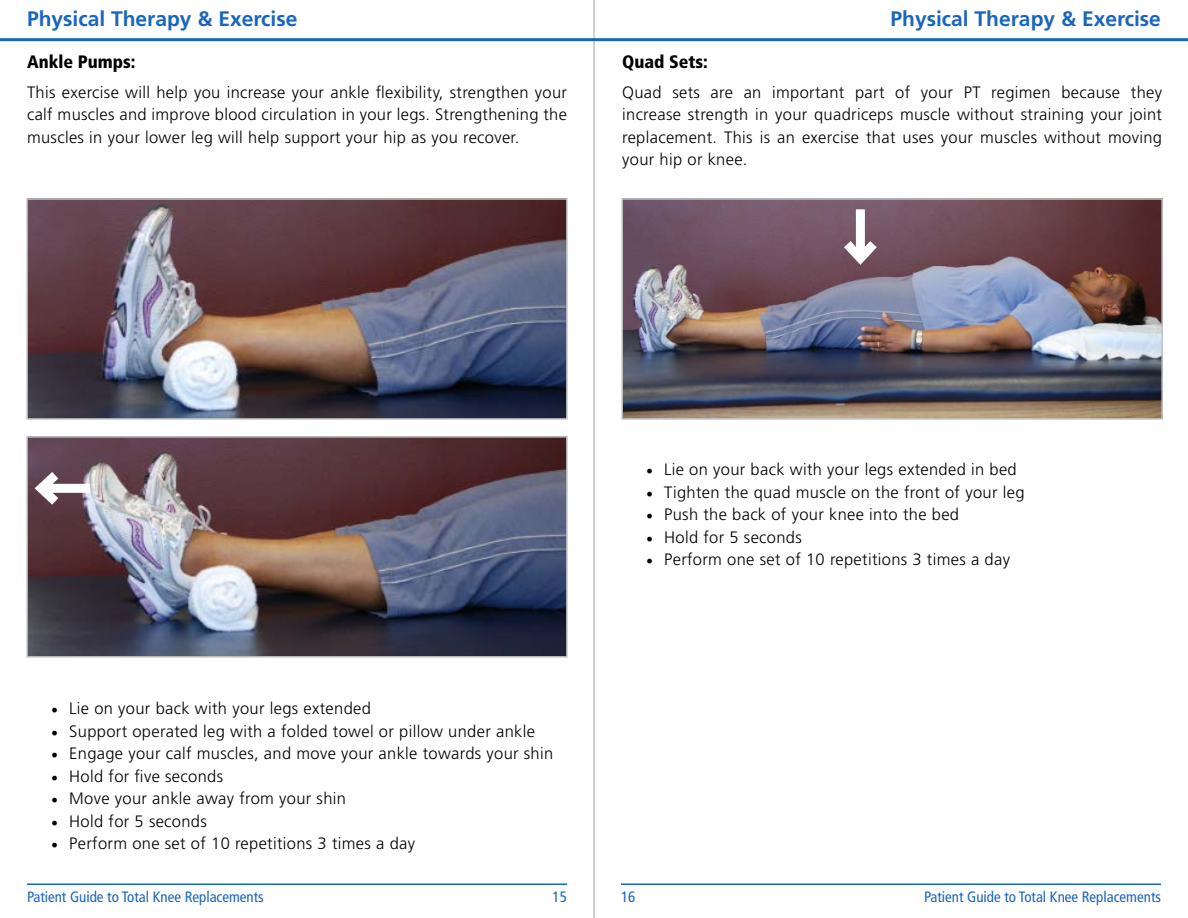
<style>
.page{position:relative;width:1188px;height:918px;background:#fff}
.page>*{position:absolute;margin:0;border:0;box-sizing:border-box;transform-origin:0 0}
.t1{font:700 21px "Frutiger LT Std";color:#1966be}
.t2{font:900 condensed 18px "Frutiger LT Std";color:#000}
.t3{font:300 16.5px/22.5px "Frutiger LT Std";letter-spacing:.02em;color:#000;text-align:justify}
.t4{font:condensed 15px "Frutiger LT Std";color:#1966be}
.s1{font-family:"Minion Pro";font-weight:400;font-size:18px}
</style>
<div class="page">
<hr style="left:593px;top:0;width:2px;height:918px;background:#c2c4c6">
<hr style="left:27px;top:884px;width:540px;height:1px;background:#1966be">
<hr style="left:621px;top:884px;width:540px;height:1px;background:#1966be">
<hr style="left:0;top:38px;width:1188px;height:3px;background:#1966be">
<img style="left:624px;top:201px;width:536px;height:216px">
<div style="left:621px;top:198px;width:542px;height:222px;border:2px solid #c2c4c6"></div>
<div style="left:856px;top:209px;width:9px;height:49px;background:#fff"></div>
<svg style="left:835px;top:231px;width:51px;height:40px"></svg>
<img style="left:29px;top:439px;width:536px;height:216px">
<div style="left:26px;top:436px;width:542px;height:222px;border:2px solid #c2c4c6"></div>
<img style="left:29px;top:201px;width:536px;height:216px">
<div style="left:26px;top:198px;width:542px;height:222px;border:2px solid #c2c4c6"></div>
<div style="left:41px;top:484px;width:49px;height:9px;background:#fff"></div>
<svg style="left:28px;top:463px;width:40px;height:51px"></svg>
<p class="t1" style="left:27px;top:7px;width:272px">Physical Therapy &amp; Exercise</p>
<p class="t1" style="left:891px;top:7px;width:272px">Physical Therapy &amp; Exercise</p>
<p class="t2" style="left:27px;top:51px;width:110px">Ankle Pumps:</p>
<p class="t3" style="left:27px;top:81px;width:542px">This exercise will help you increase your ankle flexibility, strengthen your calf muscles and improve blood circulation in your legs. Strengthening the muscles in your lower leg will help support your hip as you recover.</p>
<p class="t2" style="left:622px;top:51px;width:87px">Quad Sets:</p>
<p class="t3" style="left:622px;top:81px;width:541px">Quad sets are an important part of your PT regimen because they increase strength in your quadriceps muscle without straining your joint replacement. This is an exercise that uses your muscles without moving your hip or knee.</p>
<p class="t3" style="left:51px;top:698px;width:321px"><span class="s1">•</span> Lie on your back with your legs extended</p>
<p class="t3" style="left:51px;top:720px;width:485px"><span class="s1">•</span> Support operated leg with a folded towel or pillow under ankle</p>
<p class="t3" style="left:51px;top:743px;width:504px"><span class="s1">•</span> Engage your calf muscles, and move your ankle towards your shin</p>
<p class="t3" style="left:51px;top:765px;width:173px"><span class="s1">•</span> Hold for five seconds</p>
<p class="t3" style="left:51px;top:788px;width:296px"><span class="s1">•</span> Move your ankle away from your shin</p>
<p class="t3" style="left:51px;top:810px;width:157px"><span class="s1">•</span> Hold for 5 seconds</p>
<p class="t3" style="left:51px;top:833px;width:365px"><span class="s1">•</span> Perform one set of 10 repetitions 3 times a day</p>
<p class="t3" style="left:646px;top:459px;width:372px"><span class="s1">•</span> Lie on your back with your legs extended in bed</p>
<p class="t3" style="left:646px;top:481px;width:380px"><span class="s1">•</span> Tighten the quad muscle on the front of your leg</p>
<p class="t3" style="left:646px;top:504px;width:314px"><span class="s1">•</span> Push the back of your knee into the bed</p>
<p class="t3" style="left:646px;top:526px;width:157px"><span class="s1">•</span> Hold for 5 seconds</p>
<p class="t3" style="left:646px;top:549px;width:365px"><span class="s1">•</span> Perform one set of 10 repetitions 3 times a day</p>
<p class="t4" style="left:27px;top:888px;width:238px">Patient Guide to Total Knee Replacements</p>
<p class="t4" style="left:553px;top:888px;width:16px">15</p>
<p class="t4" style="left:621px;top:888px;width:16px">16</p>
<p class="t4" style="left:924px;top:888px;width:238px">Patient Guide to Total Knee Replacements</p>
</div>
